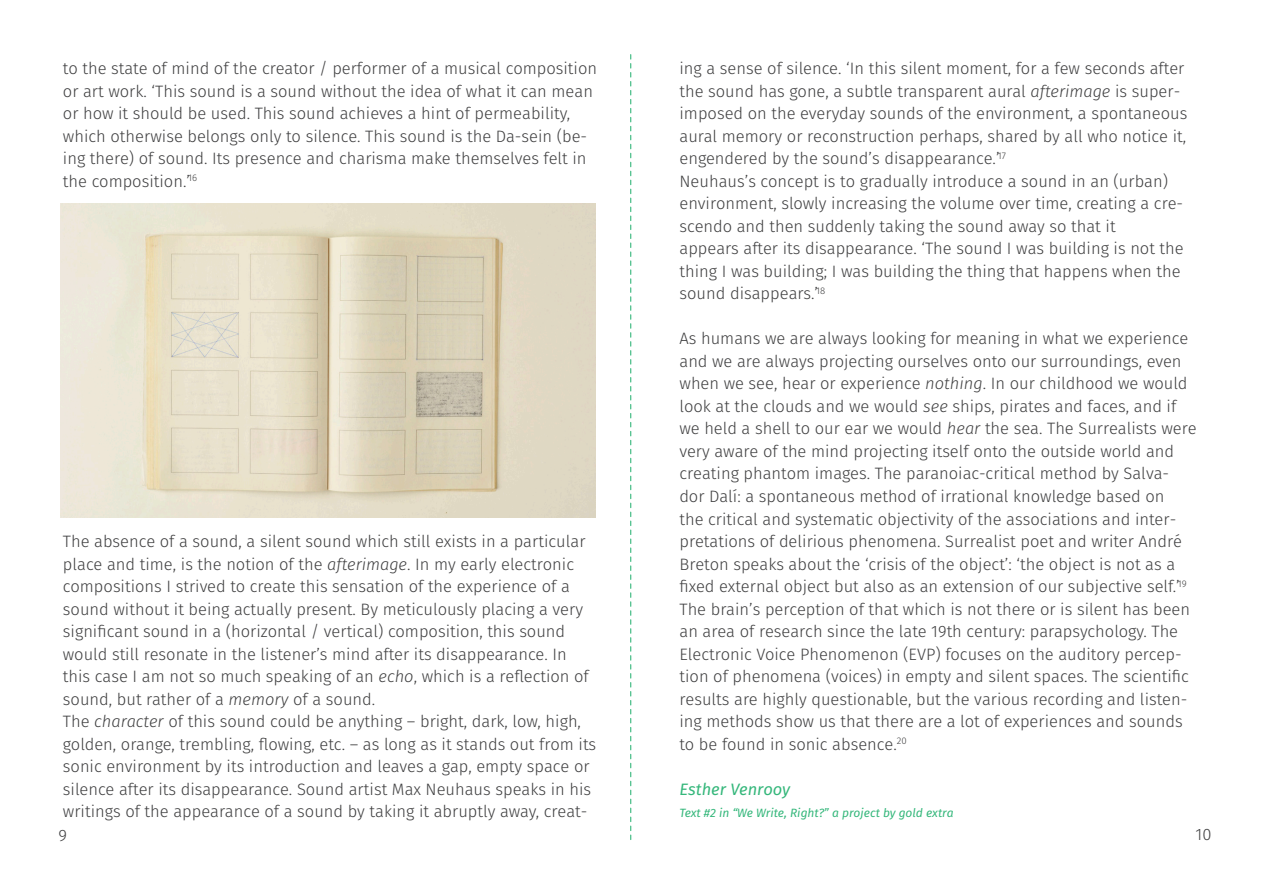
<style>
.page{position:relative;width:1263px;height:893px;background:#fff}
.page>*{position:absolute;margin:0;border:0;box-sizing:border-box;transform-origin:0 0}
.t1{font:300 16.5px/22.5px "Fira Sans";color:#3e3e3f}
.t2{font:italic 16.5px "Fira Sans";color:#35b77b}
.t3{font:italic 12px "Fira Sans";color:#35b77b}
.s1{font-style:italic}
</style>
<div class="page">
<svg style="left:630px;top:55px;width:1px;height:785px"></svg>
<img style="left:61px;top:203px;width:535px;height:315px">
<p class="t1" style="left:63px;top:59px;width:536px">to the state of mind of the creator / performer of a musical composition or art work. ‘This sound is a sound without the idea of what it can mean or how it should be used. This sound achieves a hint of permeability, which otherwise belongs only to silence. This sound is the Da-sein (be&shy;ing there) of sound. Its presence and charisma make themselves felt in the composition.’<sup>16</sup></p>
<p class="t1" style="left:63px;top:531px;width:527px">The absence of a sound, a silent sound which still exists in a particular place and time, is the notion of the <span class="s1">afterimage</span>. In my early electronic compositions I strived to create this sensation of the experience of a sound without it being actually present. By meticulously placing a very significant sound in a (horizontal / vertical) composition, this sound would still resonate in the listener’s mind after its disappearance. In this case I am not so much speaking of an <span class="s1">echo</span>, which is a reflection of sound, but rather of a <span class="s1">memory</span> of a sound.</p>
<p class="t1" style="left:63px;top:711px;width:535px">The <span class="s1">character</span> of this sound could be anything – bright, dark, low, high, golden, orange, trembling, flowing, etc. – as long as it stands out from its sonic environment by its introduction and leaves a gap, empty space or silence after its disappearance. Sound artist Max Neuhaus speaks in his writings of the appearance of a sound by taking it abruptly away, creat-</p>
<p class="t1" style="left:679px;top:59px;width:509px">ing a sense of silence. ‘In this silent moment, for a few seconds after the sound has gone, a subtle transparent aural <span class="s1">afterimage</span> is super&shy;imposed on the everyday sounds of the environment, a spontaneous aural memory or reconstruction perhaps, shared by all who notice it, engendered by the sound’s disappearance.’<sup>17</sup></p>
<p class="t1" style="left:679px;top:171px;width:490px">Neuhaus’s concept is to gradually introduce a sound in an (urban)</p>
<p class="t1" style="left:679px;top:194px;width:505px">environment, slowly increasing the volume over time, creating a cre&shy;scendo and then suddenly taking the sound away so that it</p>
<p class="t1" style="left:679px;top:239px;width:506px">appears after its disappearance. ‘The sound I was building is not the thing I was building; I was building the thing that happens when the sound disappears.’<sup>18</sup></p>
<p class="t1" style="left:679px;top:329px;width:518px">As humans we are always looking for meaning in what we experience and we are always projecting ourselves onto our surroundings, even when we see, hear or experience <span class="s1">nothing</span>. In our childhood we would look at the clouds and we would <span class="s1">see</span> ships, pirates and faces, and if we held a shell to our ear we would <span class="s1">hear</span> the sea. The Surrealists were very aware of the mind projecting itself onto the outside world and creating phantom images. The paranoiac-critical method by Salva&shy;dor Dalí: a spontaneous method of irrational knowledge based on<br>the critical and systematic objectivity of the associations and inter&shy;pretations of delirious phenomena. Surrealist poet and writer André Breton speaks about the ‘crisis of the object’: ‘the object is not as a fixed external object but also as an extension of our subjective self.’<sup>19<br></sup>The brain’s perception of that which is not there or is silent has been an area of research since the late 19th century: parapsychology. The Electronic Voice Phenomenon (EVP) focuses on the auditory percep&shy;tion of phenomena (voices) in empty and silent spaces. The scientific results are highly questionable, but the various recording and listen&shy;ing methods show us that there are a lot of experiences and sounds to be found in sonic absence.<sup>20</sup></p>
<p class="t2" style="left:679px;top:777px;width:112px">Esther Venrooy</p>
<p class="t3" style="left:679px;top:804px;width:276px">Text #2 in “We Write, Right?” a project by gold extra</p>
<p class="t1" style="left:59px;top:825px;width:10px">9</p>
<p class="t1" style="left:1195px;top:824px;width:17px">10</p>
</div>
